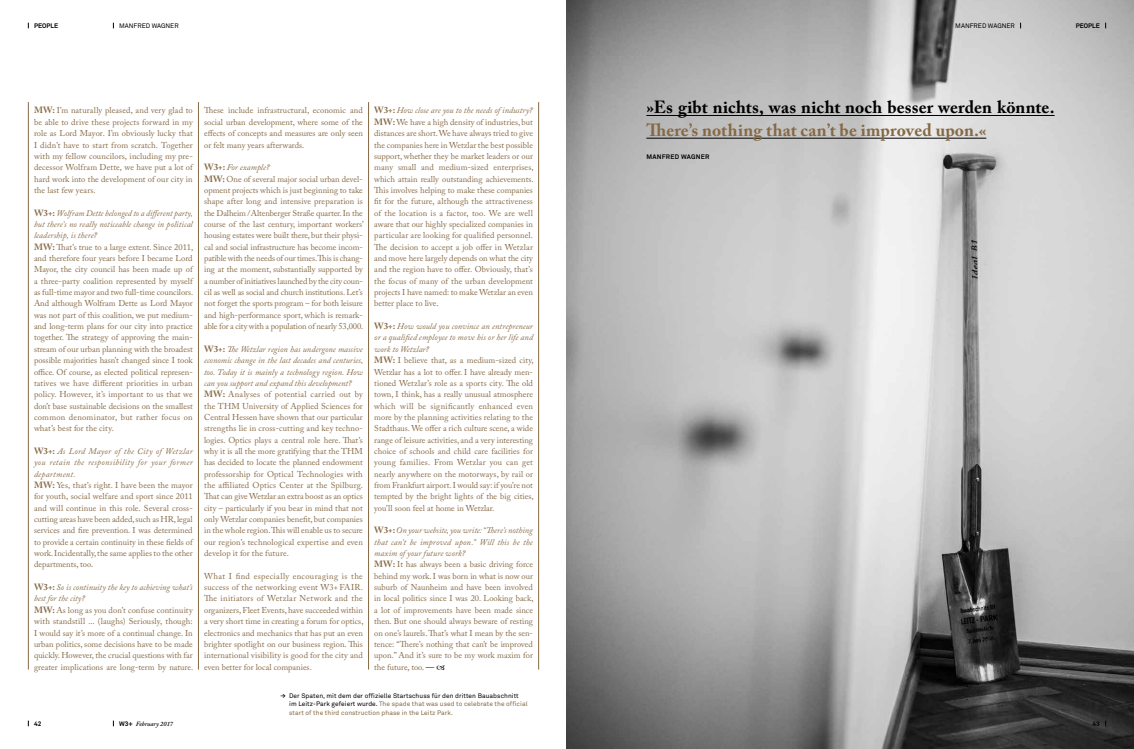
<style>
.page{position:relative;width:1134px;height:749px;background:#fff}
.page>*{position:absolute;margin:0;border:0;box-sizing:border-box;transform-origin:0 0}
.t1{font:700 17.5px "Adobe Caslon Pro";letter-spacing:.01em;color:#000}
.t2{font:700 17.5px "Adobe Caslon Pro";letter-spacing:.01em;color:#866944}
.t3{font:8.5px/11.3px "Adobe Caslon Pro";color:#866944}
.t4{font:6.5px/8.5px "Akkurat Std";letter-spacing:.01em;color:#000}
.t5{font:700 6.5px "Akkurat Std";color:#000}
.t6{font:italic 600 6.5px "Adobe Caslon Pro";color:#000}
.t7{font:700 6.5px "Akkurat Std";letter-spacing:.04em;color:#000}
.s1{font-weight:700;font-size:9px}
.s2{font-style:italic}
.s3{color:#000}
.s4{font-weight:700}
.s5{color:#866944}
.s6{font-family:"Akkurat Std";font-weight:700;font-style:normal}
</style>
<div class="page">
<img style="left:567px;top:0;width:567px;height:748px">
<hr style="left:28px;top:102px;width:1px;height:567px;background:#866944">
<hr style="left:538px;top:102px;width:1px;height:567px;background:#866944">
<hr style="left:198px;top:102px;width:1px;height:567px;background:#866944">
<hr style="left:368px;top:102px;width:1px;height:567px;background:#866944">
<hr style="left:646px;top:115px;width:408px;height:1px;background:#000">
<hr style="left:646px;top:138px;width:340px;height:1px;background:#000">
<p class="t5" style="left:34px;top:21px;width:26px">PEOPLE</p>
<p class="t4" style="left:119px;top:21px;width:61px">MANFRED WAGNER</p>
<p class="t4" style="left:955px;top:21px;width:61px">MANFRED WAGNER</p>
<p class="t5" style="left:1076px;top:21px;width:26px">PEOPLE</p>
<p class="t3" style="left:34px;top:105px;width:160px;text-align:justify"><span class="s1">MW:</span> I’m naturally pleased, and very glad to be able to drive these projects forward in my role as Lord Mayor. I’m obviously lucky that I didn’t have to start from scratch. Together with my fellow councilors, including my pre&shy;decessor Wolfram Dette, we have put a lot of hard work into the development of our city in the last few years.</p>
<p class="t3" style="left:34px;top:207px;width:161px"><span class="s1">W3+:</span> <span class="s2">Wolfram Dette belonged to a different party, but there’s no really noticeable change in political leadership, is there?<br></span><span class="s1">MW:</span> That’s true to a large extent. Since 2011, and therefore four years before I became Lord Mayor, the city council has been made up of a three-party coalition represented by myself as full-time mayor and two full-time councilors.<br>And although Wolfram Dette as Lord Mayor was not part of this coalition, we put medium&shy;and long-term plans for our city into practice together. The strategy of approving the main&shy;stream of our urban planning with the broadest possible majorities hasn’t changed since I took office. Of course, as elected political represen&shy;tatives we have different priorities in urban policy. However, it’s important to us that we don’t base sustainable decisions on the smallest common denominator, but rather focus on what’s best for the city.</p>
<p class="t3" style="left:34px;top:445px;width:160px"><span class="s1">W3+:</span> <span class="s2">As Lord Mayor of the City of Wetzlar you retain the responsibility for your former department.<br></span><span class="s1">MW:</span> Yes, that’s right. I have been the mayor for youth, social welfare and sport since 2011 and will continue in this role. Several cross&shy;cutting areas have been added, such as HR, legal services and fire prevention. I was determined to provide a certain continuity in these fields of work. Incidentally, the same applies to the other departments, too.</p>
<p class="t3" style="left:34px;top:581px;width:161px"><span class="s1">W3+:</span> <span class="s2">So is continuity the key to achieving what’s best for the city?<br></span><span class="s1">MW:</span> As long as you don’t confuse continuity with standstill ... (laughs) Seriously, though:<br>I would say it’s more of a continual change. In urban politics, some decisions have to be made quickly. However, the crucial questions with far greater implications are long-term by nature.</p>
<p class="t3" style="left:374px;top:105px;width:161px;text-align:justify"><span class="s1">W3+:</span> <span class="s2">How close are you to the needs of industry?<br></span><span class="s1">MW:</span> We have a high density of industries, but distances are short. We have always tried to give the companies here in Wetzlar the best possible support, whether they be market leaders or our many small and medium-sized enterprises, which attain really outstanding achievements.<br>This involves helping to make these companies fit for the future, although the attractiveness of the location is a factor, too. We are well aware that our highly specialized companies in particular are looking for qualified personnel.<br>The decision to accept a job offer in Wetzlar and move here largely depends on what the city and the region have to offer. Obviously, that’s the focus of many of the urban development projects I have named: to make Wetzlar an even better place to live.</p>
<p class="t3" style="left:374px;top:320px;width:161px"><span class="s1">W3+:</span> <span class="s2">How would you convince an entrepreneur or a qualified employee to move his or her life and work to Wetzlar?<br></span><span class="s1">MW:</span> I believe that, as a medium-sized city, Wetzlar has a lot to offer. I have already men&shy;tioned Wetzlar’s role as a sports city. The old town, I think, has a really unusual atmosphere which will be significantly enhanced even more by the planning activities relating to the Stadthaus. We offer a rich culture scene, a wide range of leisure activities, and a very interesting choice of schools and child care facilities for young families. From Wetzlar you can get nearly anywhere on the motorways, by rail or from Frankfurt airport. I would say: if you’re not tempted by the bright lights of the big cities, you’ll soon feel at home in Wetzlar.</p>
<p class="t3" style="left:374px;top:524px;width:161px"><span class="s1">W3+:</span> <span class="s2">On your website, you write: “There’s nothing that can’t be improved upon.” Will this be the maxim of your future work?<br></span><span class="s1">MW:</span> It has always been a basic driving force behind my work. I was born in what is now our suburb of Naunheim and have been involved in local politics since I was 20. Looking back, a lot of improvements have been made since then. But one should always beware of resting on one’s laurels. That’s what I mean by the sen&shy;tence: “There’s nothing that can’t be improved upon.” And it’s sure to be my work maxim for the future, too. <span class="s3">—</span></p>
<p class="t4" style="left:289px;top:691px;width:240px;text-indent:-9px"><span class="s4">→</span> Der Spaten, mit dem der offizielle Startschuss für den dritten Bauabschnitt im Leitz-Park gefeiert wurde. <span class="s5">The spade that was used to celebrate the official start of the third construction phase in the Leitz Park.</span></p>
<p class="t3" style="left:204px;top:105px;width:160px;text-align:justify">These include infrastructural, economic and social urban development, where some of the effects of concepts and measures are only seen or felt many years afterwards.</p>
<p class="t3" style="left:204px;top:161px;width:161px"><span class="s1">W3+:</span> <span class="s2">For example?<br></span><span class="s1">MW:</span> One of several major social urban devel&shy;opment projects which is just beginning to take shape after long and intensive preparation is the Dalheim /Altenberger Straße quarter. In the course of the last century, important workers’ housing estates were built there, but their physi&shy;cal and social infrastructure has become incom&shy;patible with the needs of our times. This is chang&shy;ing at the moment, substantially supported by a number of initiatives launched by the city coun&shy;cil as well as social and church institutions. Let’s not forget the sports program – for both leisure and high-performance sport, which is remark&shy;able for a city with a population of nearly 53,000.</p>
<p class="t3" style="left:204px;top:343px;width:161px"><span class="s1">W3+:</span> <span class="s2">The Wetzlar region has undergone massive economic change in the last decades and centuries, too. Today it is mainly a technology region. How can you support and expand this development?<br></span><span class="s1">MW:</span> Analyses of potential carried out by the THM University of Applied Sciences for Central Hessen have shown that our particular strengths lie in cross-cutting and key techno&shy;logies. Optics plays a central role here. That’s why it is all the more gratifying that the THM has decided to locate the planned endowment professorship for Optical Technologies with the affiliated Optics Center at the Spilburg.<br>That can give Wetzlar an extra boost as an optics city – particularly if you bear in mind that not only Wetzlar companies benefit, but companies in the whole region. This will enable us to secure our region’s technological expertise and even develop it for the future.</p>
<p class="t3" style="left:204px;top:570px;width:161px;text-align:justify">What I find especially encouraging is the success of the networking event W3+FAIR.<br>The initiators of Wetzlar Network and the organizers, Fleet Events, have succeeded within a very short time in creating a forum for optics, electronics and mechanics that has put an even brighter spotlight on our business region. This international visibility is good for the city and even better for local companies.</p>
<h1 class="t1" style="left:646px;top:97px;width:410px">»Es gibt nichts, was nicht noch besser werden könnte.</h1>
<h1 class="t2" style="left:646px;top:120px;width:341px">There’s nothing that can’t be improved upon.«</h1>
<p class="t7" style="left:646px;top:152px;width:65px">MANFRED WAGNER</p>
<p class="t5" style="left:34px;top:719px;width:9px">42</p>
<p class="t6" style="left:119px;top:719px;width:56px"><span class="s6">W3+</span> February 2017</p>
<p class="t5" style="left:1092px;top:719px;width:9px">43</p>
</div>
